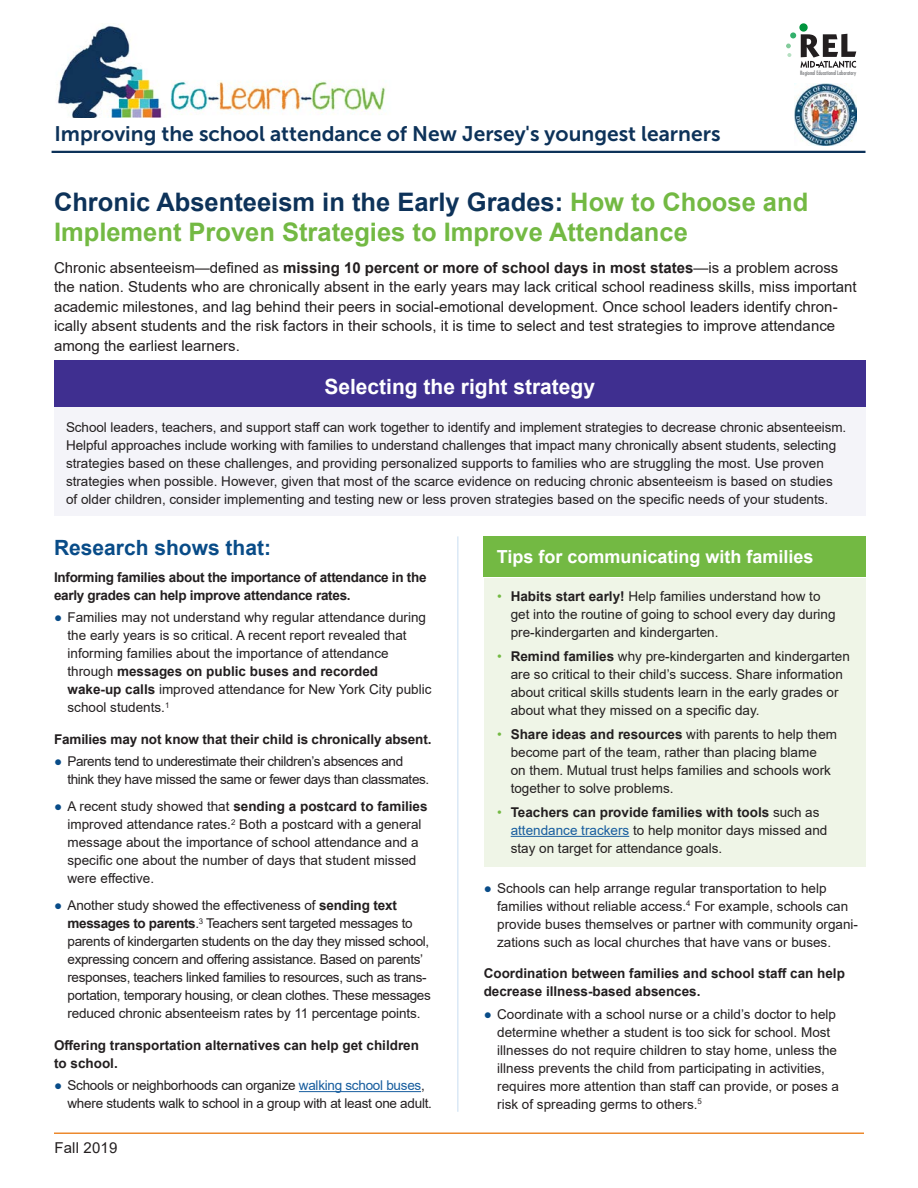
<style>
.page{position:relative;width:918px;height:1188px;background:#fff}
.page>*{position:absolute;margin:0;border:0;box-sizing:border-box;transform-origin:0 0}
.t1{font:700 25.5px/30px "Arial";color:#73b943}
.t2{font:21px "Museo Sans 700";color:#0d3259}
.t3{font:700 21px "Arial";color:#fff}
.t4{font:700 21px "Arial";color:#094c88}
.t5{font:700 18px "Arial";color:#fff}
.t6{font:15px/19.5px "Arial";color:#231f20}
.t7{font:13.5px/18px "Arial";color:#231f20}
.t8{font:13.5px/18px "Arial";letter-spacing:-.025em;color:#231f20}
.t9{font:700 13.5px/18px "Arial";letter-spacing:-.01em;color:#231f20}
.t10{font:13.5px/18px "Arial";letter-spacing:-.02em;color:#231f20}
.t11{font:13.5px/18px "Arial";letter-spacing:-.03em;color:#231f20}
.t12{font:condensed 5.7px "Futura";letter-spacing:-.005em;color:#76787b}
.s1{color:#0d3259}
.s2{font-weight:700}
.s3{color:#094c88}
.s4{color:#175d9e}
.s5{color:#73b943}
</style>
<div class="page">
<hr style="left:52px;top:151px;width:814px;height:2px;background:#0d3259">
<hr style="left:54px;top:1132px;width:810px;height:2px;background:#ec892d">
<hr style="left:457px;top:536px;width:1px;height:576px;background:#cee1f3">
<hr style="left:299px;top:1091px;width:122px;height:1px;background:#175d9e">
<div style="left:54px;top:404px;width:812px;height:112px;background:#f4f4f9"></div>
<div style="left:54px;top:361px;width:812px;height:46px;background:#3f2f90"></div>
<div style="left:484px;top:578px;width:382px;height:288px;background:#eff5e7"></div>
<hr style="left:511px;top:836px;width:118px;height:1px;background:#175d9e">
<div style="left:483px;top:536px;width:383px;height:41px;background:#73b943"></div>
<img style="left:794px;top:83px;width:62px;height:62px">
<div style="left:799px;top:23px;width:9px;height:9px;background:#00943d;border-radius:50%"></div>
<svg style="left:786px;top:32px;width:70px;height:36px"></svg>
<img style="left:57px;top:25px;width:329px;height:92px">
<h2 class="t2" style="left:54px;top:123px;width:668px">Improving the school attendance of New Jersey's youngest learners</h2>
<p class="t12" style="left:800px;top:69px;width:57px">Regional Educational Laboratory</p>
<h3 class="t1" style="left:54px;top:187px;width:756px"><span class="s1">Chronic Absenteeism in the Early Grades:</span> How to Choose and<br>Implement Proven Strategies to Improve Attendance</h3>
<p class="t6" style="left:54px;top:257px;width:804px">Chronic absenteeism—defined as <span class="s2">missing 10 percent or more of school days in most states</span>—is a problem across the nation. Students who are chronically absent in the early years may lack critical school readiness skills, miss important academic milestones, and lag behind their peers in social-emotional development. Once school leaders identify chron&shy;ically absent students and the risk factors in their schools, it is time to select and test strategies to improve attendance among the earliest learners.</p>
<p class="t3" style="left:324px;top:372px;width:272px">Selecting the right strategy</p>
<p class="t7" style="left:66px;top:418px;width:782px">School leaders, teachers, and support staff can work together to identify and implement strategies to decrease chronic absenteeism.<br>Helpful approaches include working with families to understand challenges that impact many chronically absent students, selecting strategies based on these challenges, and providing personalized supports to families who are struggling the most. Use proven strategies when possible. However, given that most of the scarce evidence on reducing chronic absenteeism is based on studies of older children, consider implementing and testing new or less proven strategies based on the specific needs of your students.</p>
<h4 class="t4" style="left:54px;top:533px;width:219px">Research shows that:</h4>
<p class="t9" style="left:54px;top:568px;width:374px">Informing families about the importance of attendance in the early grades can help improve attendance rates.</p>
<p class="t7" style="left:68px;top:608px;width:365px;text-indent:-14px"><span class="s3">●</span> Families may not understand why regular attendance during the early years is so critical. A recent report revealed that informing families about the importance of attendance through <span class="s2">messages on public buses and recorded wake-up calls</span> improved attendance for New York City public school students.<sup>1</sup></p>
<p class="t9" style="left:54px;top:730px;width:379px">Families may not know that their child is chronically absent.</p>
<p class="t11" style="left:68px;top:752px;width:363px;text-indent:-14px"><span class="s3">●</span> Parents tend to underestimate their children’s absences and think they have missed the same or fewer days than classmates.</p>
<p class="t7" style="left:68px;top:797px;width:362px;text-indent:-14px"><span class="s3">●</span> A recent study showed that <span class="s2">sending a postcard to families </span>improved attendance rates.<sup>2</sup> Both a postcard with a general message about the importance of school attendance and a specific one about the number of days that student missed were effective.</p>
<p class="t8" style="left:68px;top:896px;width:365px;text-indent:-13px"><span class="s3">●</span> Another study showed the effectiveness of <span class="s2">sending text messages to parents</span>.<sup>3</sup> Teachers sent targeted messages to parents of kindergarten students on the day they missed school, expressing concern and offering assistance. Based on parents’ responses, teachers linked families to resources, such as trans&shy;portation, temporary housing, or clean clothes. These messages reduced chronic absenteeism rates by 11 percentage points.</p>
<p class="t9" style="left:54px;top:1036px;width:367px">Offering transportation alternatives can help get children to school.</p>
<p class="t10" style="left:68px;top:1076px;width:366px;text-indent:-13px"><span class="s3">●</span> Schools or neighborhoods can organize <span class="s4">walking school buses</span>, where students walk to school in a group with at least one adult.</p>
<p class="t6" style="left:54px;top:1138px;width:64px">Fall 2019</p>
<p class="t5" style="left:497px;top:544px;width:318px">Tips for communicating with families</p>
<p class="t7" style="left:511px;top:587px;width:326px;text-indent:-14px"><span class="s5">•</span> <span class="s2">Habits start early!</span> Help families understand how to get into the routine of going to school every day during pre-kindergarten and kindergarten.</p>
<p class="t7" style="left:511px;top:647px;width:341px;text-indent:-14px"><span class="s5">•</span> <span class="s2">Remind families</span> why pre-kindergarten and kindergarten are so critical to their child’s success. Share information about critical skills students learn in the early grades or about what they missed on a specific day.</p>
<p class="t7" style="left:511px;top:725px;width:328px;text-indent:-14px"><span class="s5">•</span> <span class="s2">Share ideas and resources</span> with parents to help them become part of the team, rather than placing blame<br>on them. Mutual trust helps families and schools work together to solve problems.</p>
<p class="t7" style="left:511px;top:803px;width:318px;text-indent:-14px"><span class="s5">•</span> <span class="s2">Teachers can provide families with tools</span> such as <span class="s4">attendance trackers</span> to help monitor days missed and stay on target for attendance goals.</p>
<p class="t7" style="left:497px;top:879px;width:362px;text-indent:-13px"><span class="s3">●</span> Schools can help arrange regular transportation to help families without reliable access.<sup>4</sup> For example, schools can provide buses themselves or partner with community organi&shy;zations such as local churches that have vans or buses.</p>
<p class="t9" style="left:484px;top:965px;width:363px">Coordination between families and school staff can help decrease illness-based absences.</p>
<p class="t7" style="left:497px;top:1005px;width:343px;text-indent:-14px"><span class="s3">●</span> Coordinate with a school nurse or a child’s doctor to help determine whether a student is too sick for school. Most illnesses do not require children to stay home, unless the illness prevents the child from participating in activities, requires more attention than staff can provide, or poses a risk of spreading germs to others.<sup>5</sup></p>
</div>
